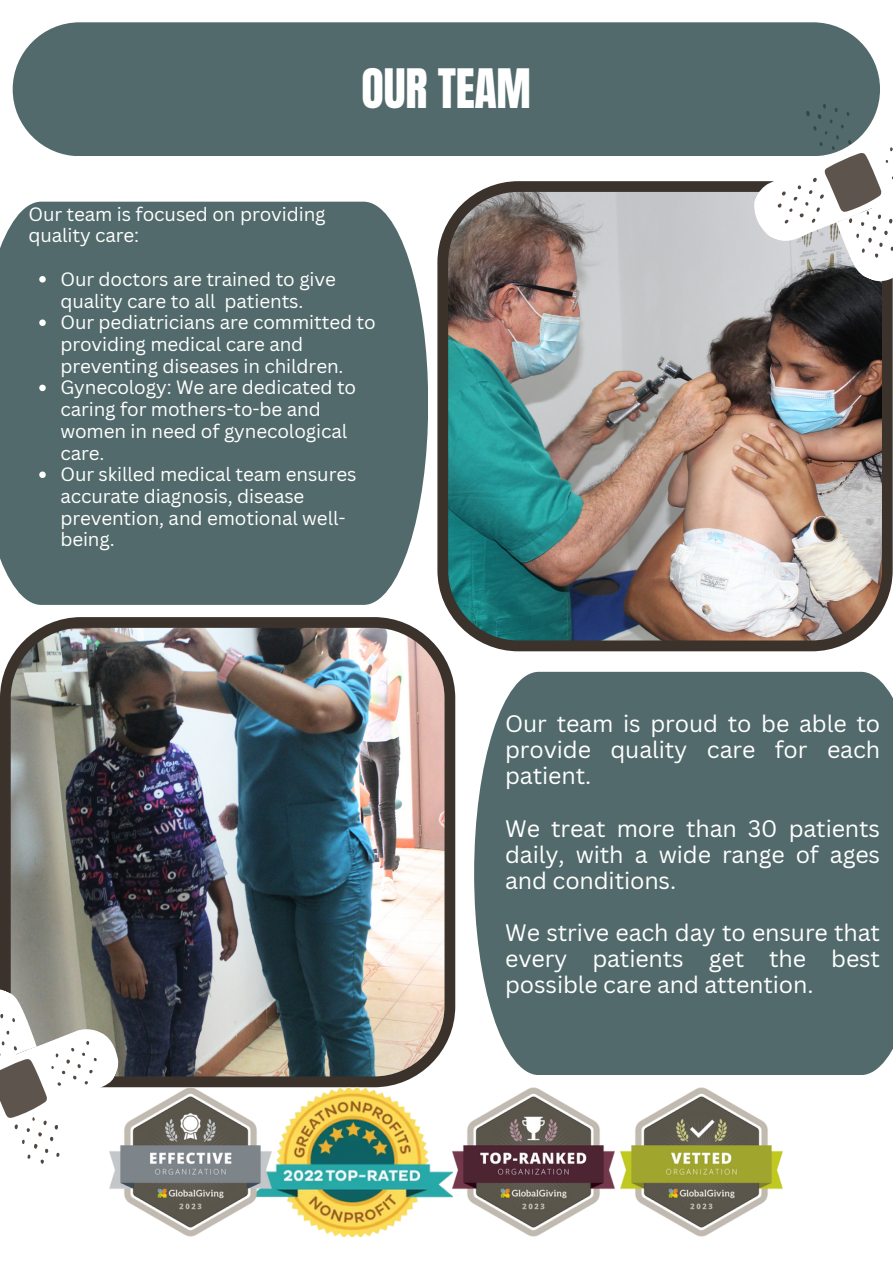
<style>
.page{position:relative;width:893px;height:1264px;background:#fff}
.page>*{position:absolute;margin:0;border:0;box-sizing:border-box;transform-origin:0 0}
.t1{font:46.2px "Anton";letter-spacing:-.005em;color:#fff}
.t2{font:23.25px/26.1px "Canva Sans";letter-spacing:-.005em;color:#fff;text-align:justify}
.t3{font:18.75px/21.8px "Canva Sans";letter-spacing:-.005em;color:#fff}
</style>
<div class="page">
<div style="left:0;top:202px;width:428px;height:403px;background:#526a6b"></div>
<svg style="left:39px;top:276px;width:7px;height:6px"></svg>
<svg style="left:39px;top:319px;width:7px;height:7px"></svg>
<svg style="left:39px;top:384px;width:7px;height:7px"></svg>
<svg style="left:39px;top:471px;width:7px;height:7px"></svg>
<img style="left:437px;top:181px;width:455px;height:470px">
<img style="left:0;top:617px;width:455px;height:470px">
<svg style="left:603px;top:34px;width:289px;height:257px"></svg>
<svg style="left:0;top:977px;width:129px;height:212px"></svg>
<div style="left:13px;top:22px;width:866px;height:134px;background:#526a6b;border-radius:67px"></div>
<div style="left:474px;top:671px;width:418px;height:404px;background:#526a6b"></div>
<img style="left:272px;top:1087px;width:342px;height:149px">
<img style="left:110px;top:1087px;width:162px;height:149px">
<img style="left:620px;top:1087px;width:162px;height:149px">
<h1 class="t1" style="left:361px;top:55px;width:171px">OUR TEAM</h1>
<p class="t3" style="left:28px;top:202px;width:299px">Our team is focused on providing quality care:</p>
<p class="t3" style="left:60px;top:268px;width:277px">Our doctors are trained to give quality care to all patients.</p>
<p class="t3" style="left:60px;top:311px;width:317px">Our pediatricians are committed to providing medical care and preventing diseases in children.</p>
<p class="t3" style="left:60px;top:376px;width:297px">Gynecology: We are dedicated to caring for mothers-to-be and women in need of gynecological care.</p>
<p class="t3" style="left:60px;top:463px;width:297px">Our skilled medical team ensures accurate diagnosis, disease prevention, and emotional well&shy;being.</p>
<p class="t2" style="left:505px;top:710px;width:376px">Our team is proud to be able to provide quality care for each patient.</p>
<p class="t2" style="left:505px;top:814px;width:376px">We treat more than 30 patients daily, with a wide range of ages and conditions.</p>
<p class="t2" style="left:505px;top:918px;width:376px">We strive each day to ensure that every patients get the best possible care and attention.</p>
</div>
